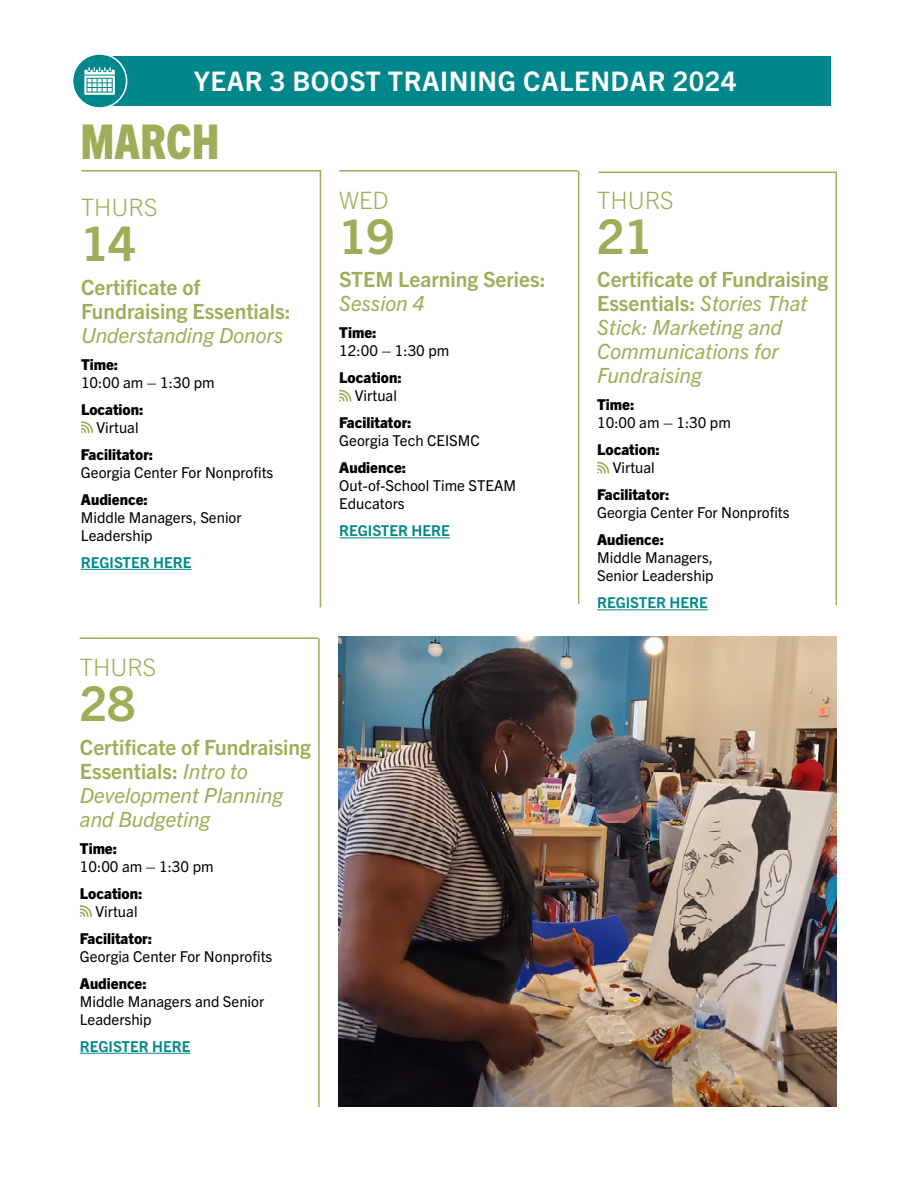
<style>
.page{position:relative;width:918px;height:1188px;background:#fff}
.page>*{position:absolute;margin:0;border:0;box-sizing:border-box;transform-origin:0 0}
.t1{font:700 48px "Trade Gothic Next LT Pro";color:#9eae58}
.t2{font:800 condensed 48px "Trade Gothic Next LT Pro";color:#9eae58}
.t3{font:700 27px "Trade Gothic Next LT Pro";letter-spacing:.02em;color:#fff}
.t4{font:300 24px "Trade Gothic Next LT Pro";color:#9eae58}
.t5{font:italic 21px/24px "Trade Gothic Next LT Pro";color:#9eae58}
.t6{font:700 21px/24px "Trade Gothic Next LT Pro";color:#9eae58}
.t7{font:15px/18px "Trade Gothic Next LT Pro";color:#000}
.t8{font:800 15px "Trade Gothic Next LT Pro";color:#000}
.t9{font:700 15px "Trade Gothic Next LT Pro";color:#00878b}
.s1{font-weight:700;font-style:normal}
</style>
<div class="page">
<hr style="left:597px;top:609px;width:111px;height:1px;background:#00878b">
<svg style="left:597px;top:462px;width:12px;height:11px"></svg>
<hr style="left:80px;top:1053px;width:110px;height:1px;background:#00878b">
<svg style="left:80px;top:905px;width:12px;height:12px"></svg>
<hr style="left:80px;top:637px;width:238px;height:2px;background:#9eae58">
<hr style="left:598px;top:172px;width:239px;height:1px;background:#9eae58">
<hr style="left:836px;top:172px;width:1px;height:433px;background:#9eae58">
<hr style="left:339px;top:537px;width:111px;height:1px;background:#00878b">
<svg style="left:339px;top:390px;width:12px;height:11px"></svg>
<hr style="left:339px;top:170px;width:239px;height:2px;background:#9eae58">
<hr style="left:578px;top:171px;width:1px;height:433px;background:#9eae58">
<hr style="left:318px;top:638px;width:2px;height:469px;background:#9eae58">
<img style="left:339px;top:637px;width:498px;height:470px">
<div style="left:100px;top:56px;width:731px;height:50px;background:#00878b"></div>
<div style="left:73px;top:54px;width:54px;height:54px;background:#00878b;border-radius:50%"></div>
<svg style="left:84px;top:67px;width:31px;height:28px"></svg>
<div style="left:72px;top:53px;width:55px;height:56px;border:2px solid #fff;border-radius:50%"></div>
<hr style="left:320px;top:170px;width:1px;height:437px;background:#9eae58">
<hr style="left:81px;top:569px;width:110px;height:1px;background:#00878b">
<svg style="left:81px;top:421px;width:12px;height:12px"></svg>
<hr style="left:81px;top:170px;width:239px;height:2px;background:#9eae58">
<h2 class="t3" style="left:194px;top:63px;width:544px">YEAR 3 BOOST TRAINING CALENDAR 2024</h2>
<h1 class="t2" style="left:81px;top:109px;width:140px">MARCH</h1>
<h3 class="t4" style="left:81px;top:191px;width:78px">THURS</h3>
<h1 class="t1" style="left:81px;top:210px;width:57px">14</h1>
<h3 class="t6" style="left:81px;top:274px;width:211px">Certificate of<br>Fundraising Essentials:</h3>
<h3 class="t5" style="left:81px;top:322px;width:204px">Understanding Donors</h3>
<p class="t8" style="left:81px;top:354px;width:39px">Time:</p>
<p class="t7" style="left:81px;top:372px;width:135px">10:00 am – 1:30 pm</p>
<p class="t8" style="left:81px;top:399px;width:64px">Location:</p>
<p class="t7" style="left:97px;top:417px;width:44px">Virtual</p>
<p class="t8" style="left:81px;top:444px;width:74px">Facilitator:</p>
<p class="t7" style="left:81px;top:462px;width:194px">Georgia Center For Nonprofits</p>
<p class="t8" style="left:81px;top:489px;width:68px">Audience:</p>
<p class="t7" style="left:81px;top:507px;width:162px">Middle Managers, Senior<br>Leadership</p>
<p class="t9" style="left:81px;top:552px;width:112px">REGISTER HERE</p>
<h3 class="t4" style="left:339px;top:183px;width:51px">WED</h3>
<h1 class="t1" style="left:339px;top:203px;width:57px">19</h1>
<h3 class="t6" style="left:339px;top:266px;width:208px">STEM Learning Series:</h3>
<h3 class="t5" style="left:339px;top:290px;width:87px">Session 4</h3>
<p class="t8" style="left:339px;top:322px;width:39px">Time:</p>
<p class="t7" style="left:339px;top:341px;width:111px">12:00 – 1:30 pm</p>
<p class="t8" style="left:339px;top:367px;width:64px">Location:</p>
<p class="t7" style="left:355px;top:386px;width:44px">Virtual</p>
<p class="t8" style="left:339px;top:412px;width:74px">Facilitator:</p>
<p class="t7" style="left:339px;top:431px;width:142px">Georgia Tech CEISMC</p>
<p class="t8" style="left:339px;top:457px;width:68px">Audience:</p>
<p class="t7" style="left:339px;top:476px;width:178px">Out-of-School Time STEAM<br>Educators</p>
<p class="t9" style="left:339px;top:520px;width:112px">REGISTER HERE</p>
<h3 class="t4" style="left:80px;top:651px;width:78px">THURS</h3>
<h1 class="t1" style="left:80px;top:670px;width:57px">28</h1>
<h3 class="t5" style="left:80px;top:734px;width:233px"><span class="s1">Certificate of Fundraising<br>Essentials:</span> Intro to<br>Development Planning and Budgeting</h3>
<p class="t8" style="left:80px;top:838px;width:39px">Time:</p>
<p class="t7" style="left:80px;top:856px;width:135px">10:00 am – 1:30 pm</p>
<p class="t8" style="left:80px;top:883px;width:64px">Location:</p>
<p class="t7" style="left:95px;top:901px;width:44px">Virtual</p>
<p class="t8" style="left:80px;top:928px;width:74px">Facilitator:</p>
<p class="t7" style="left:80px;top:946px;width:194px">Georgia Center For Nonprofits</p>
<p class="t8" style="left:80px;top:973px;width:68px">Audience:</p>
<p class="t7" style="left:80px;top:991px;width:186px">Middle Managers and Senior<br>Leadership</p>
<p class="t9" style="left:80px;top:1036px;width:112px">REGISTER HERE</p>
<h3 class="t4" style="left:597px;top:183px;width:78px">THURS</h3>
<h1 class="t1" style="left:597px;top:203px;width:57px">21</h1>
<h3 class="t5" style="left:597px;top:266px;width:233px"><span class="s1">Certificate of Fundraising<br>Essentials:</span> Stories That<br>Stick: Marketing and<br>Communications for<br>Fundraising</h3>
<p class="t8" style="left:597px;top:394px;width:39px">Time:</p>
<p class="t7" style="left:597px;top:413px;width:135px">10:00 am – 1:30 pm</p>
<p class="t8" style="left:597px;top:439px;width:64px">Location:</p>
<p class="t7" style="left:613px;top:458px;width:44px">Virtual</p>
<p class="t8" style="left:597px;top:484px;width:74px">Facilitator:</p>
<p class="t7" style="left:597px;top:503px;width:194px">Georgia Center For Nonprofits</p>
<p class="t8" style="left:597px;top:529px;width:68px">Audience:</p>
<p class="t7" style="left:597px;top:548px;width:118px">Middle Managers,<br>Senior Leadership</p>
<p class="t9" style="left:597px;top:592px;width:112px">REGISTER HERE</p>
</div>
